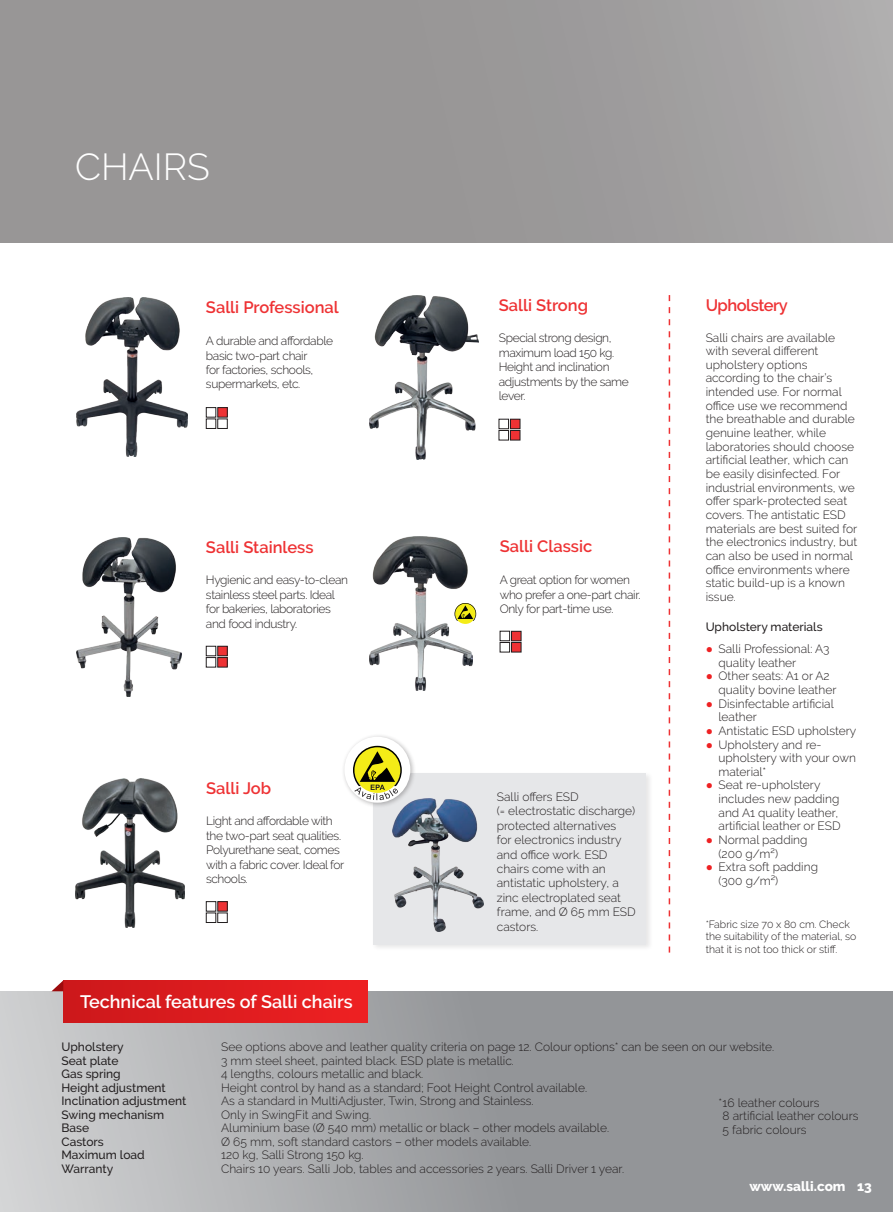
<style>
.page{position:relative;width:893px;height:1212px;background:#fff}
.page>*{position:absolute;margin:0;border:0;box-sizing:border-box;transform-origin:0 0}
.t1{font:300 37.5px "Raleway";color:#fff}
.Eng_Headline_1{font:600 18px "Raleway";color:#fff}
.Eng_Headline_Smaller{font:600 16.5px "Raleway";color:#ee3234}
.Eng_Headline_1-2{font:600 16.5px "Raleway";letter-spacing:-.03em;color:#ee3234}
.t2{font:800 13.5px "Raleway";color:#fff}
.Eng_basic_smaller{font:300 12px/13.5px "Raleway";color:#231f20}
.Eng_basic_smallest{font:300 12px/13.6px "Raleway";color:#231f20}
.Eng_basic_smaller-2{font:300 12px/14.4px "Raleway";letter-spacing:-.03em;color:#231f20}
.Eng_basic_smaller-3{font:500 12px/13.5px "Raleway";color:#231f20}
.Eng_basic_smallest-2{font:500 12px "Raleway";color:#231f20}
.Eng_basic_smallest-3{font:300 10.5px/12.6px "Raleway";color:#231f20}
.s1{font-family:"Arial";font-weight:400;color:#ee2123}
</style>
<div class="page">
<div style="left:0;top:0;width:893px;height:242px;background:linear-gradient(to right,#939191,#a6a4a5)"></div>
<svg style="left:0;top:991px;width:893px;height:221px;background:#a3a5a7"></svg>
<div style="left:371px;top:771px;width:282px;height:181px;background:#231f20;opacity:.11"></div>
<div style="left:373px;top:773px;width:273px;height:171px;background:#e6e7e9"></div>
<img style="left:369px;top:537px;width:104px;height:153px">
<img style="left:76px;top:298px;width:112px;height:158px">
<img style="left:76px;top:537px;width:106px;height:159px">
<img style="left:369px;top:295px;width:109px;height:164px">
<img style="left:75px;top:778px;width:110px;height:149px">
<img style="left:393px;top:798px;width:90px;height:134px">
<div style="left:206px;top:901px;width:10px;height:10px;border:1px solid #231f20"></div>
<div style="left:218px;top:901px;width:9px;height:10px;background:#ee3234"></div>
<div style="left:217px;top:901px;width:11px;height:10px;border:1px solid #231f20"></div>
<div style="left:206px;top:912px;width:10px;height:11px;border:1px solid #231f20"></div>
<div style="left:217px;top:912px;width:11px;height:11px;border:1px solid #231f20"></div>
<svg style="left:669px;top:295px;width:1px;height:657px"></svg>
<div style="left:206px;top:407px;width:10px;height:10px;border:1px solid #231f20"></div>
<div style="left:218px;top:408px;width:9px;height:9px;background:#ee3234"></div>
<div style="left:217px;top:407px;width:11px;height:10px;border:1px solid #231f20"></div>
<div style="left:206px;top:419px;width:10px;height:10px;border:1px solid #231f20"></div>
<div style="left:217px;top:419px;width:11px;height:10px;border:1px solid #231f20"></div>
<div style="left:341px;top:733px;width:75px;height:76px;background:#231f20;opacity:.3"></div>
<div style="left:344px;top:737px;width:66px;height:66px;background:#fff;border-radius:50%"></div>
<svg style="left:353px;top:746px;width:49px;height:54px"></svg>
<div style="left:455px;top:603px;width:21px;height:21px;background:#f4ec17;border-radius:50%"></div>
<svg style="left:454px;top:603px;width:22px;height:18px"></svg>
<div style="left:499px;top:419px;width:10px;height:10px;border:1px solid #231f20"></div>
<div style="left:510px;top:419px;width:10px;height:10px;background:#ee3234"></div>
<div style="left:510px;top:419px;width:10px;height:10px;border:1px solid #231f20"></div>
<div style="left:499px;top:430px;width:10px;height:10px;border:1px solid #231f20"></div>
<div style="left:510px;top:430px;width:10px;height:10px;background:#ee3234"></div>
<div style="left:510px;top:430px;width:10px;height:10px;border:1px solid #231f20"></div>
<div style="left:63px;top:980px;width:305px;height:43px;background:linear-gradient(to right,#cc181b,#ee2123)"></div>
<svg style="left:52px;top:980px;width:11px;height:11px"></svg>
<div style="left:206px;top:646px;width:10px;height:10px;border:1px solid #231f20"></div>
<div style="left:218px;top:646px;width:9px;height:10px;background:#ee3234"></div>
<div style="left:217px;top:646px;width:11px;height:10px;border:1px solid #231f20"></div>
<div style="left:206px;top:657px;width:10px;height:10px;border:1px solid #231f20"></div>
<div style="left:218px;top:657px;width:9px;height:10px;background:#ee3234"></div>
<div style="left:217px;top:657px;width:11px;height:10px;border:1px solid #231f20"></div>
<div style="left:511px;top:631px;width:10px;height:10px;background:#ee3234"></div>
<div style="left:511px;top:631px;width:10px;height:10px;border:1px solid #231f20"></div>
<div style="left:500px;top:631px;width:10px;height:10px;border:1px solid #231f20"></div>
<div style="left:500px;top:642px;width:10px;height:10px;border:1px solid #231f20"></div>
<div style="left:511px;top:642px;width:10px;height:10px;background:#ee3234"></div>
<div style="left:511px;top:642px;width:10px;height:10px;border:1px solid #231f20"></div>
<p class="t1" style="left:75px;top:145px;width:136px">CHAIRS</p>
<p class="Eng_Headline_Smaller" style="left:206px;top:298px;width:134px">Salli Professional</p>
<p class="Eng_basic_smaller-2" style="left:206px;top:334px;width:129px">A durable and affordable basic two-part chair<br>for factories, schools, supermarkets, etc.</p>
<p class="Eng_Headline_Smaller" style="left:206px;top:537px;width:109px">Salli Stainless</p>
<p class="Eng_basic_smaller-2" style="left:206px;top:573px;width:144px">Hygienic and easy-to-clean stainless steel parts. Ideal for bakeries, laboratories and food industry.</p>
<p class="Eng_Headline_Smaller" style="left:206px;top:778px;width:67px">Salli Job</p>
<p class="Eng_basic_smaller-2" style="left:206px;top:814px;width:140px">Light and affordable with the two-part seat qualities.<br>Polyurethane seat, comes with a fabric cover. Ideal for schools.</p>
<p class="Eng_Headline_Smaller" style="left:499px;top:295px;width:91px">Salli Strong</p>
<p class="Eng_basic_smaller-2" style="left:499px;top:331px;width:132px">Special strong design, maximum load 150 kg.<br>Height and inclination adjustments by the same lever.</p>
<p class="Eng_Headline_Smaller" style="left:500px;top:537px;width:94px">Salli Classic</p>
<p class="Eng_basic_smaller-2" style="left:500px;top:573px;width:142px">A great option for women who prefer a one-part chair.<br>Only for part-time use.</p>
<p class="Eng_basic_smallest" style="left:497px;top:789px;width:140px;line-height:14.4px">Salli offers ESD<br>(= electrostatic discharge) protected alternatives<br>for electronics industry and office work. ESD chairs come with an antistatic upholstery, a zinc electroplated seat frame, and Ø 65 mm ESD castors.</p>
<p class="Eng_Headline_1-2" style="left:706px;top:295px;width:84px">Upholstery</p>
<p class="Eng_basic_smallest" style="left:706px;top:330px;width:153px">Salli chairs are available with several different upholstery options according to the chair’s intended use. For normal office use we recommend the breathable and durable genuine leather, while laboratories should choose artificial leather, which can be easily disinfected. For industrial environments, we offer spark-protected seat covers. The antistatic ESD materials are best suited for the electronics industry, but can also be used in normal office environments where static build-up is a known issue.</p>
<p class="Eng_basic_smallest-2" style="left:706px;top:619px;width:118px">Upholstery materials</p>
<p class="Eng_basic_smaller" style="left:718px;top:642px;width:113px;text-indent:-13px"><span class="s1">●</span> Salli Professional: A3 quality leather</p>
<p class="Eng_basic_smaller" style="left:718px;top:669px;width:119px;text-indent:-13px"><span class="s1">●</span> Other seats: A1 or A2 quality bovine leather</p>
<p class="Eng_basic_smaller" style="left:718px;top:696px;width:117px;text-indent:-13px"><span class="s1">●</span> Disinfectable artificial leather</p>
<p class="Eng_basic_smaller" style="left:706px;top:724px;width:152px"><span class="s1">●</span> Antistatic ESD upholstery</p>
<p class="Eng_basic_smaller" style="left:718px;top:737px;width:139px;text-indent:-13px"><span class="s1">●</span> Upholstery and re&shy;upholstery with your own material*</p>
<p class="Eng_basic_smaller" style="left:718px;top:778px;width:124px;text-indent:-13px"><span class="s1">●</span> Seat re-upholstery includes new padding and A1 quality leather, artificial leather or ESD</p>
<p class="Eng_basic_smaller" style="left:718px;top:833px;width:90px;text-indent:-13px"><span class="s1">●</span> Normal padding (200 g/m²)</p>
<p class="Eng_basic_smaller" style="left:718px;top:860px;width:101px;text-indent:-13px"><span class="s1">●</span> Extra soft padding (300 g/m²)</p>
<p class="Eng_basic_smallest-3" style="left:706px;top:918px;width:152px">*Fabric size 70 x 80 cm. Check the suitability of the material, so that it is not too thick or stiff.</p>
<p class="Eng_Headline_1" style="left:80px;top:991px;width:274px">Technical features of Salli chairs</p>
<p class="Eng_basic_smaller-3" style="left:62px;top:1040px;width:126px">Upholstery<br>Seat plate<br>Gas spring<br>Height adjustment<br>Inclination adjustment<br>Swing mechanism<br>Base<br>Castors<br>Maximum load<br>Warranty</p>
<p class="Eng_basic_smaller" style="left:221px;top:1040px;width:555px">See options above and leather quality criteria on page 12. Colour options* can be seen on our website.<br>3 mm steel sheet, painted black. ESD plate is metallic.<br>4 lengths, colours metallic and black.<br>Height control by hand as a standard; Foot Height Control available.<br>As a standard in MultiAdjuster, Twin, Strong and Stainless.<br>Only in SwingFit and Swing.<br>Aluminium base (Ø 540 mm) metallic or black – other models available.<br>Ø 65 mm, soft standard castors – other models available.<br>120 kg, Salli Strong 150 kg.<br>Chairs 10 years. Salli Job, tables and accessories 2 years. Salli Driver 1 year.</p>
<p class="Eng_basic_smaller" style="left:723px;top:1096px;width:137px;text-indent:-4px">*16 leather colours<br>8 artificial leather colours<br>5 fabric colours</p>
<p class="t2" style="left:749px;top:1178px;width:124px">www.salli.com 13</p>
</div>
